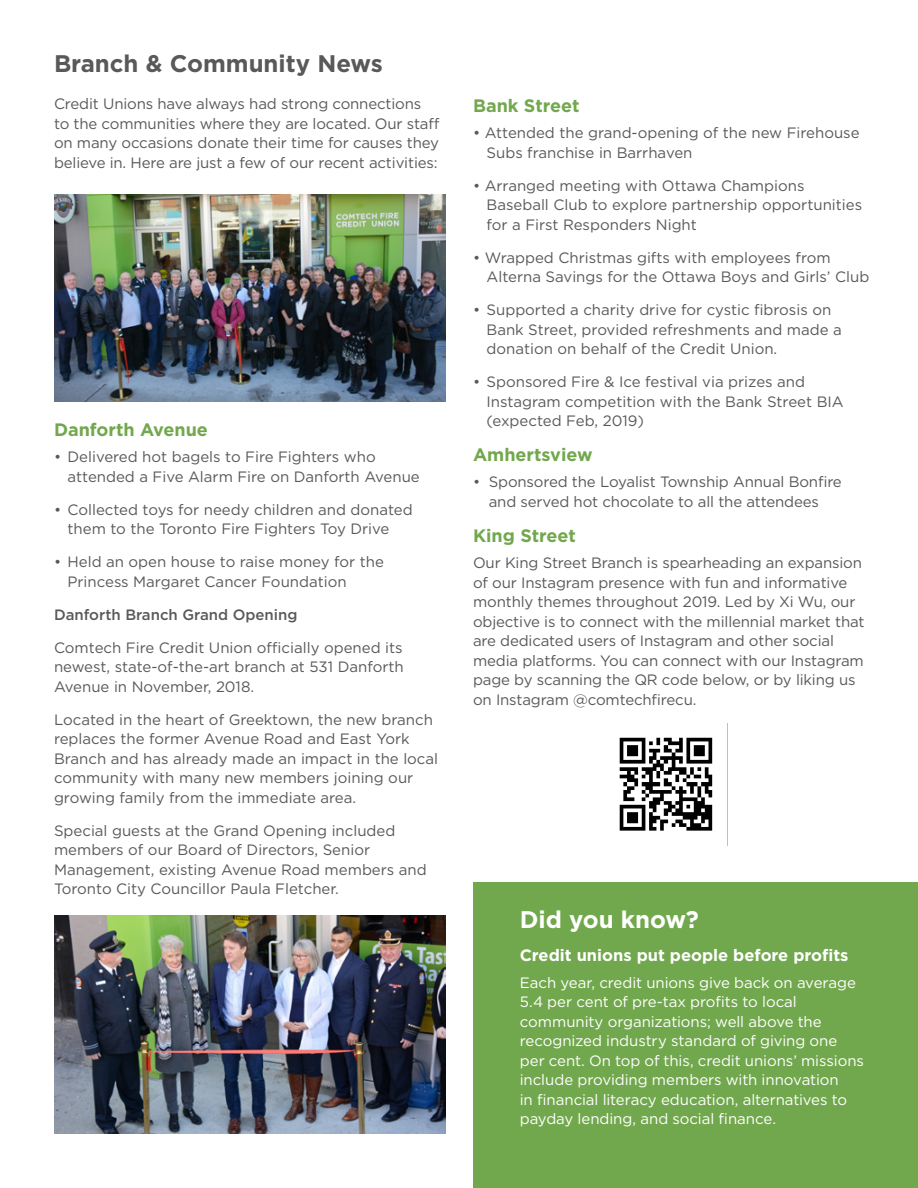
<style>
.page{position:relative;width:918px;height:1188px;background:#fff}
.page>*{position:absolute;margin:0;border:0;box-sizing:border-box;transform-origin:0 0}
.t1{font:700 24px "Gotham";color:#58595b}
.t2{font:700 24px "Gotham";color:#fff}
.t3{font:700 18px "Gotham";color:#72a84d}
.t4{font:700 16.5px "Gotham";color:#fff}
.t5{font:15px/19.5px "Gotham";color:#58595b}
.t6{font:15px/19.5px "Gotham";letter-spacing:-.005em;color:#fff}
.t7{font:500 15px "Gotham";color:#58595b}
</style>
<div class="page">
<img style="left:54px;top:916px;width:392px;height:218px">
<img style="left:54px;top:194px;width:392px;height:208px">
<img style="left:619px;top:724px;width:109px;height:121px">
<div style="left:473px;top:883px;width:445px;height:305px;background:#72a84d"></div>
<h1 class="t1" style="left:54px;top:47px;width:330px">Branch &amp; Community News</h1>
<p class="t5" style="left:54px;top:94px;width:387px">Credit Unions have always had strong connections to the communities where they are located. Our staff on many occasions donate their time for causes they believe in. Here are just a few of our recent activities:</p>
<p class="t3" style="left:54px;top:418px;width:155px">Danforth Avenue</p>
<p class="t5" style="left:68px;top:447px;width:354px;text-indent:-14px">• Delivered hot bagels to Fire Fighters who attended a Five Alarm Fire on Danforth Avenue</p>
<p class="t5" style="left:68px;top:499px;width:347px;text-indent:-14px">• Collected toys for needy children and donated them to the Toronto Fire Fighters Toy Drive</p>
<p class="t5" style="left:68px;top:552px;width:318px;text-indent:-14px">• Held an open house to raise money for the<br>Princess Margaret Cancer Foundation</p>
<p class="t7" style="left:54px;top:604px;width:245px">Danforth Branch Grand Opening</p>
<p class="t5" style="left:54px;top:637px;width:351px;text-align:justify">Comtech Fire Credit Union officially opened its newest, state-of-the-art branch at 531 Danforth Avenue in November, 2018.</p>
<p class="t5" style="left:54px;top:709px;width:386px">Located in the heart of Greektown, the new branch replaces the former Avenue Road and East York Branch and has already made an impact in the local community with many new members joining our growing family from the immediate area.</p>
<p class="t5" style="left:54px;top:820px;width:374px">Special guests at the Grand Opening included members of our Board of Directors, Senior Management, existing Avenue Road members and Toronto City Councillor Paula Fletcher.</p>
<p class="t3" style="left:473px;top:94px;width:108px">Bank Street</p>
<p class="t5" style="left:487px;top:123px;width:375px;text-indent:-14px">• Attended the grand-opening of the new Firehouse<br>Subs franchise in Barrhaven</p>
<p class="t5" style="left:487px;top:175px;width:377px;text-indent:-14px">• Arranged meeting with Ottawa Champions<br>Baseball Club to explore partnership opportunities for a First Responders Night</p>
<p class="t5" style="left:487px;top:247px;width:384px;text-indent:-14px">• Wrapped Christmas gifts with employees from<br>Alterna Savings for the Ottawa Boys and Girls’ Club</p>
<p class="t5" style="left:487px;top:300px;width:357px;text-indent:-14px">• Supported a charity drive for cystic fibrosis on<br>Bank Street, provided refreshments and made a donation on behalf of the Credit Union.</p>
<p class="t5" style="left:487px;top:372px;width:359px;text-indent:-14px">• Sponsored Fire &amp; Ice festival via prizes and<br>Instagram competition with the Bank Street BIA (expected Feb, 2019)</p>
<p class="t3" style="left:473px;top:443px;width:121px">Amhertsview</p>
<p class="t5" style="left:473px;top:472px;width:370px;text-align:center">• Sponsored the Loyalist Township Annual Bonfire and served hot chocolate to all the attendees</p>
<p class="t3" style="left:473px;top:524px;width:105px">King Street</p>
<p class="t5" style="left:473px;top:553px;width:393px">Our King Street Branch is spearheading an expansion of our Instagram presence with fun and informative monthly themes throughout 2019. Led by Xi Wu, our objective is to connect with the millennial market that are dedicated users of Instagram and other social media platforms. You can connect with our Instagram page by scanning the QR code below, or by liking us on Instagram @comtechfirecu.</p>
<h1 class="t2" style="left:520px;top:904px;width:181px">Did you know?</h1>
<p class="t4" style="left:520px;top:945px;width:330px">Credit unions put people before profits</p>
<p class="t6" style="left:520px;top:972px;width:346px">Each year, credit unions give back on average 5.4 per cent of pre-tax profits to local community organizations; well above the recognized industry standard of giving one per cent. On top of this, credit unions’ missions include providing members with innovation<br>in financial literacy education, alternatives to payday lending, and social finance.</p>
</div>
